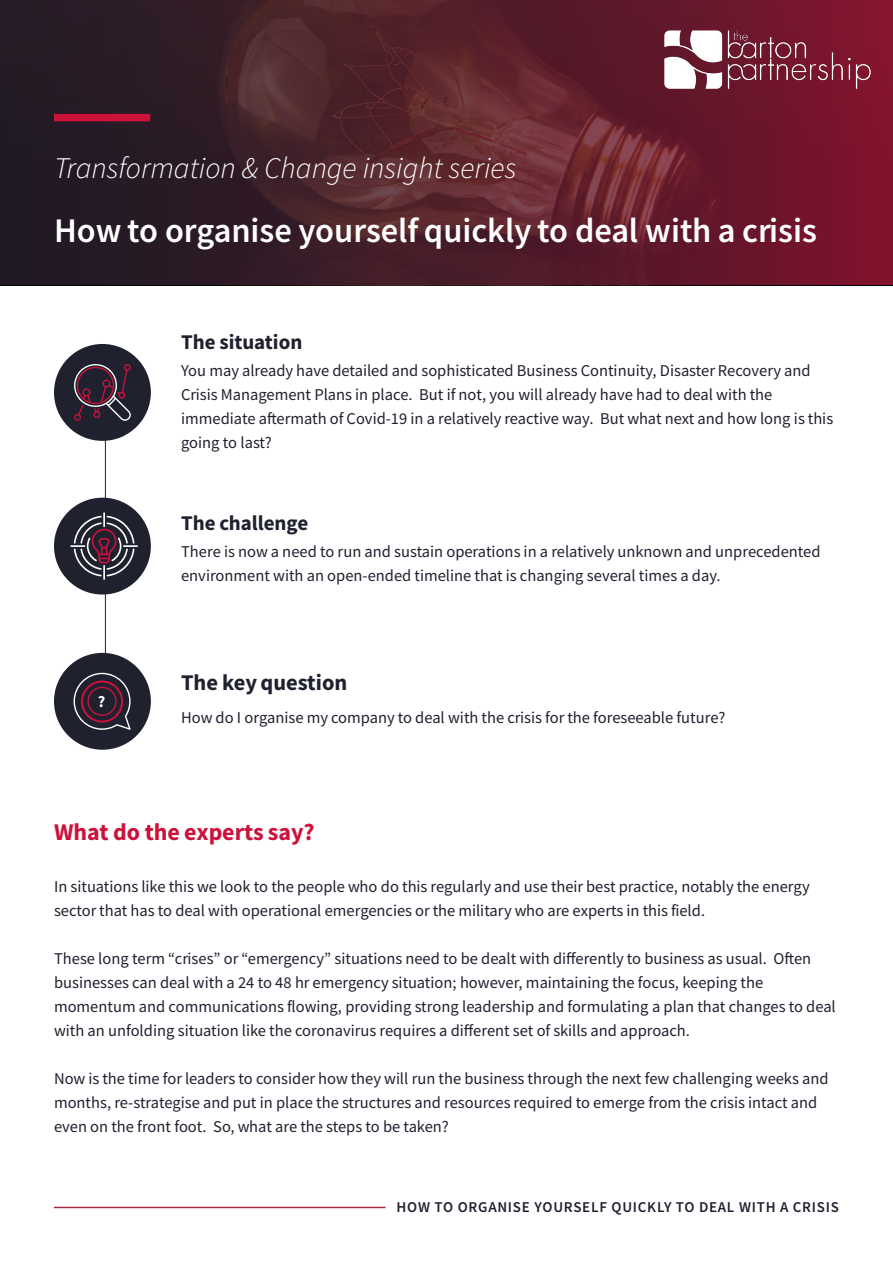
<style>
.page{position:relative;width:893px;height:1263px;background:#fff}
.page>*{position:absolute;margin:0;border:0;box-sizing:border-box;transform-origin:0 0}
.t1{font:34.5px "Source Sans Variable";letter-spacing:.03em;color:#fff}
.t2{font:italic 30px "Source Sans Variable";letter-spacing:.005em;color:#fff}
.t3{font:24px "Source Sans Variable";letter-spacing:.045em;color:#cc123b}
.t4{font:22.5px "Source Sans Variable";letter-spacing:.035em;color:#1f212e}
.t5{font:21px "Source Sans Variable";letter-spacing:.045em;color:#1f212e}
.t6{font:16.5px/24px "Source Sans Variable";letter-spacing:.02em;color:#1f212e}
.t7{font:16.2px "Source Sans Variable";color:#fff}
.t8{font:15px "Source Sans Variable";letter-spacing:.08em;color:#1f212e}
</style>
<div class="page">
<svg style="left:0;top:0;width:893px;height:285px;background:#4f1e2a"></svg>
<div style="left:54px;top:114px;width:96px;height:7px;background:#cc123b"></div>
<img style="left:659px;top:26px;width:217px;height:68px">
<hr style="left:54px;top:1207px;width:332px;height:1px;background:#a82940">
<hr style="left:105px;top:432px;width:1px;height:286px;background:#1f212e">
<div style="left:54px;top:344px;width:97px;height:97px;background:#1f212e;border-radius:50%"></div>
<svg style="left:74px;top:364px;width:57px;height:57px"></svg>
<div style="left:54px;top:653px;width:97px;height:97px;background:#1f212e;border-radius:50%"></div>
<div style="left:54px;top:498px;width:97px;height:96px;background:#1f212e;border-radius:50%"></div>
<svg style="left:70px;top:512px;width:68px;height:68px"></svg>
<svg style="left:74px;top:673px;width:57px;height:57px"></svg>
<h2 class="t2" style="left:54px;top:150px;width:464px">Transformation &amp; Change insight series</h2>
<h1 class="t1" style="left:54px;top:210px;width:763px">How to organise yourself quickly to deal with a crisis</h1>
<p class="t5" style="left:181px;top:329px;width:122px">The situation</p>
<p class="t6" style="left:181px;top:359px;width:653px">You may already have detailed and sophisticated Business Continuity, Disaster Recovery and Crisis Management Plans in place. But if not, you will already have had to deal with the immediate aftermath of Covid-19 in a relatively reactive way. But what next and how long is this going to last?</p>
<p class="t5" style="left:181px;top:510px;width:128px">The challenge</p>
<p class="t7" style="left:98px;top:692px;width:8px">?</p>
<p class="t6" style="left:181px;top:539px;width:641px">There is now a need to run and sustain operations in a relatively unknown and unprecedented environment with an open-ended timeline that is changing several times a day.</p>
<h3 class="t4" style="left:181px;top:669px;width:167px">The key question</h3>
<p class="t6" style="left:181px;top:705px;width:545px">How do I organise my company to deal with the crisis for the foreseeable future?</p>
<h3 class="t3" style="left:54px;top:817px;width:261px">What do the experts say?</h3>
<p class="t6" style="left:54px;top:875px;width:756px">In situations like this we look to the people who do this regularly and use their best practice, notably the energy sector that has to deal with operational emergencies or the military who are experts in this field.</p>
<p class="t6" style="left:54px;top:947px;width:783px">These long term “crises” or “emergency” situations need to be dealt with differently to business as usual. Often businesses can deal with a 24 to 48 hr emergency situation; however, maintaining the focus, keeping the momentum and communications flowing, providing strong leadership and formulating a plan that changes to deal with an unfolding situation like the coronavirus requires a different set of skills and approach.</p>
<p class="t6" style="left:54px;top:1067px;width:776px">Now is the time for leaders to consider how they will run the business through the next few challenging weeks and months, re-strategise and put in place the structures and resources required to emerge from the crisis intact and even on the front foot. So, what are the steps to be taken?</p>
<p class="t8" style="left:397px;top:1198px;width:443px">HOW TO ORGANISE YOURSELF QUICKLY TO DEAL WITH A CRISIS</p>
</div>
